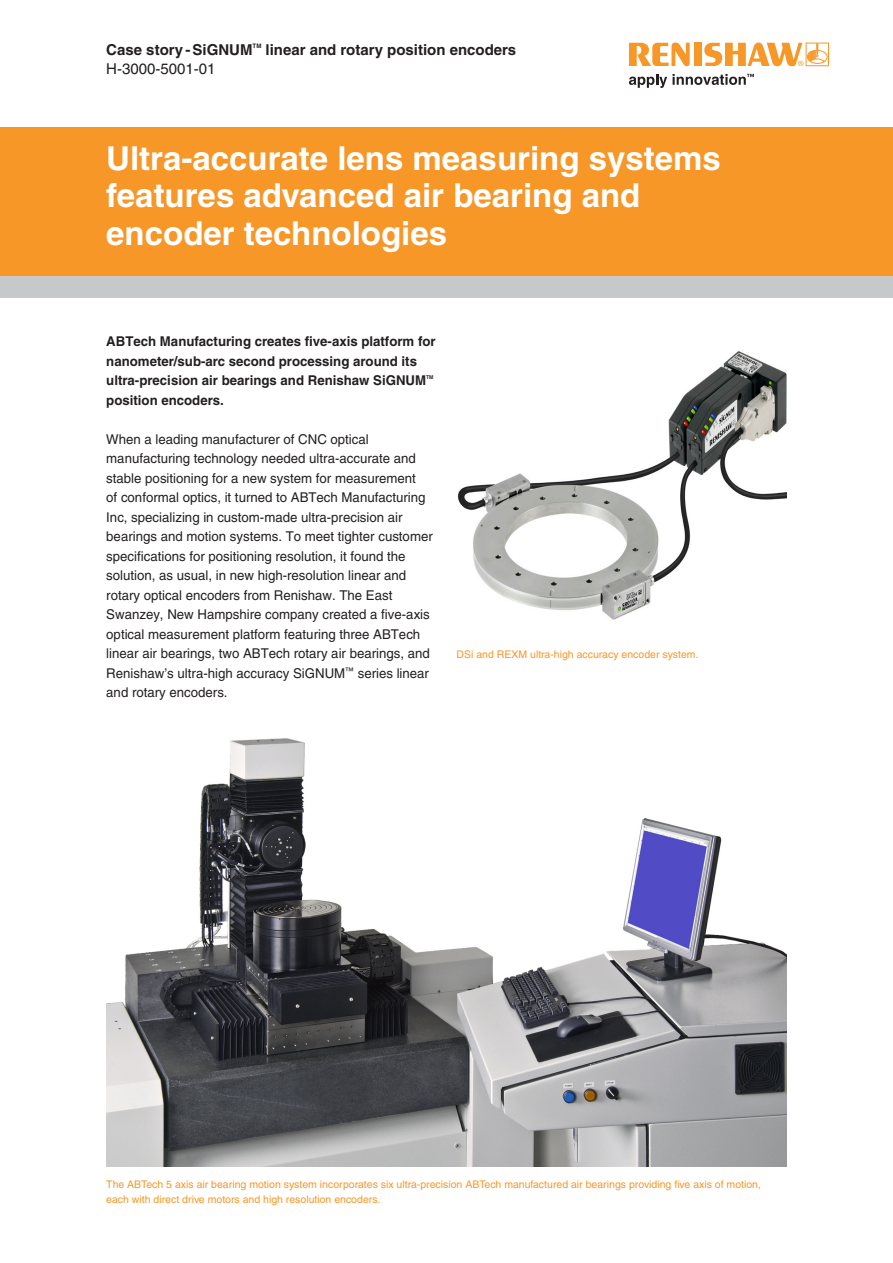
<style>
.page{position:relative;width:893px;height:1263px;background:#fff}
.page>*{position:absolute;margin:0;border:0;box-sizing:border-box;transform-origin:0 0}
.t1{font:700 33px/37.5px "Helvetica";color:#fff}
.t2{font:700 15px "Helvetica";color:#231f20}
.t3{font:15px "Helvetica";color:#231f20}
.t4{font:13.5px/19.5px "Helvetica";color:#231f20}
.t5{font:700 13.5px/19.5px "Helvetica";color:#231f20}
.Body_Text{font:10.5px/15px "Helvetica";color:#f79727}
.t6{font:700 6.15px "Helvetica";color:#231f20}
.t7{font:700 5.25px "Helvetica";color:#231f20}
</style>
<div class="page">
<img style="left:458px;top:351px;width:329px;height:269px">
<svg style="left:629px;top:43px;width:61px;height:23px"></svg>
<div style="left:694px;top:43px;width:8px;height:23px;background:#f79727"></div>
<svg style="left:629px;top:74px;width:38px;height:14px"></svg>
<div style="left:806px;top:43px;width:23px;height:23px;border:1px solid #f79727"></div>
<svg style="left:704px;top:43px;width:124px;height:23px"></svg>
<svg style="left:673px;top:74px;width:81px;height:11px"></svg>
<div style="left:0;top:128px;width:893px;height:148px;background:#f79727"></div>
<div style="left:0;top:276px;width:893px;height:22px;background:#c7c8ca"></div>
<img style="left:106px;top:738px;width:681px;height:429px">
<p class="t2" style="left:106px;top:40px;width:148px">Case story -SiGNUM</p>
<p class="t6" style="left:253px;top:42px;width:10px">TM</p>
<p class="t2" style="left:266px;top:40px;width:252px">linear and rotary position encoders</p>
<p class="t3" style="left:106px;top:60px;width:111px">H-3000-5001-01</p>
<p class="t1" style="left:106px;top:139px;width:616px">Ultra-accurate lens measuring systems features advanced air bearing and encoder technologies</p>
<p class="t5" style="left:106px;top:331px;width:331px">ABTech Manufacturing creates five-axis platform for nanometer/sub-arc second processing around its ultra-precision air bearings and Renishaw SiGNUM</p>
<p class="t7" style="left:426px;top:374px;width:9px">TM</p>
<p class="t5" style="left:106px;top:390px;width:119px">position encoders.</p>
<p class="t4" style="left:106px;top:429px;width:328px">When a leading manufacturer of CNC optical manufacturing technology needed ultra-accurate and stable positioning for a new system for measurement<br>of conformal optics, it turned to ABTech Manufacturing Inc, specializing in custom-made ultra-precision air bearings and motion systems. To meet tighter customer specifications for positioning resolution, it found the solution, as usual, in new high-resolution linear and rotary optical encoders from Renishaw. The East Swanzey, New Hampshire company created a five-axis optical measurement platform featuring three ABTech linear air bearings, two ABTech rotary air bearings, and Renishaw’s ultra-high accuracy SiGNUM<sup>™</sup> series linear and rotary encoders.</p>
<p class="Body_Text" style="left:457px;top:647px;width:243px">DSi and REXM ultra-high accuracy encoder system.</p>
<p class="Body_Text" style="left:106px;top:1176px;width:656px">The ABTech 5 axis air bearing motion system incorporates six ultra-precision ABTech manufactured air bearings providing five axis of motion, each with direct drive motors and high resolution encoders.</p>
</div>
